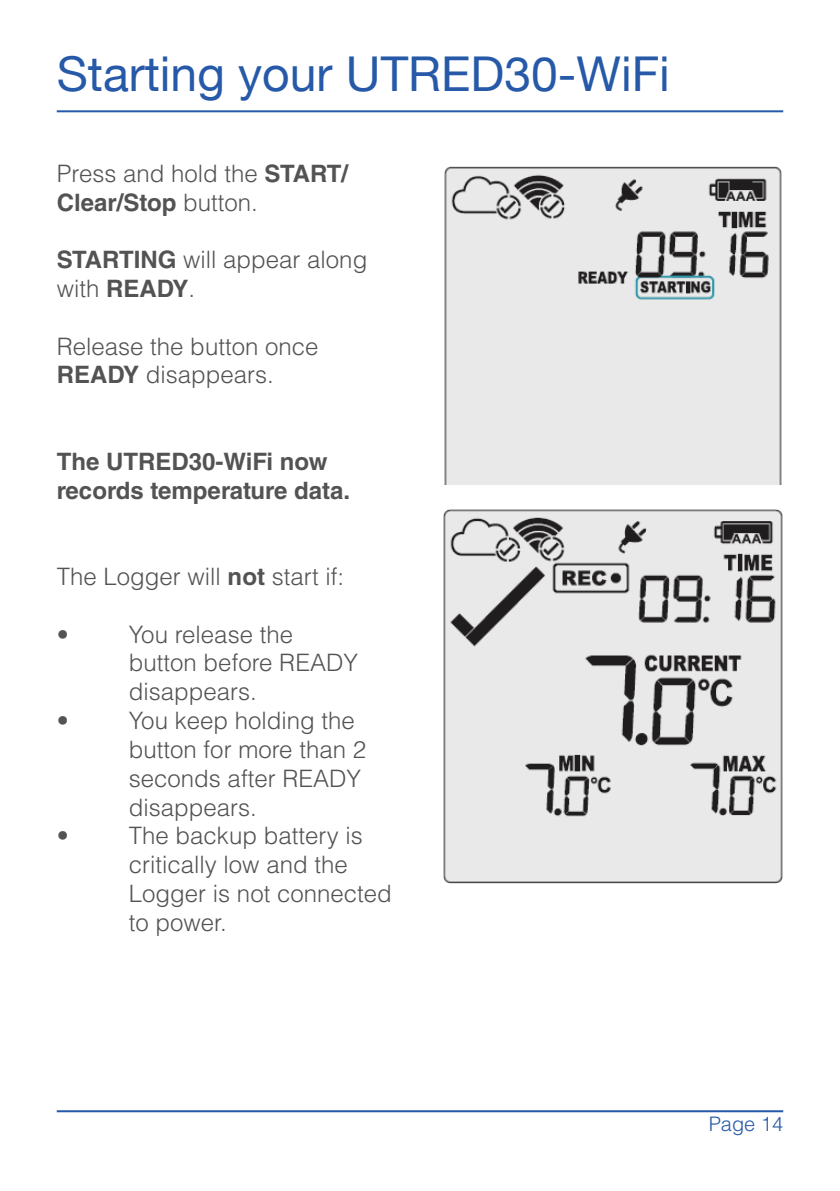
<style>
.page{position:relative;width:840px;height:1191px;background:#fff}
.page>*{position:absolute;margin:0;border:0;box-sizing:border-box;transform-origin:0 0}
.t1{font:48px "Helvetica Neue LT";color:#2659a8}
.t2{font:300 24px/28.8px "Helvetica LT Std";color:#525352}
.t3{font:700 24px/28.8px "Helvetica LT Std";color:#525352}
.t4{font:300 20px "Helvetica LT Std";color:#2659a8}
.s1{font-weight:700}
</style>
<div class="page">
<hr style="left:57px;top:1110px;width:725px;height:2px;background:#2659a8">
<hr style="left:57px;top:110px;width:725px;height:2px;background:#2659a8">
<img style="left:444px;top:166px;width:338px;height:318px">
<img style="left:443px;top:509px;width:339px;height:375px">
<h1 class="t1" style="left:57px;top:55px;width:614px">Starting your UTRED30-WiFi</h1>
<p class="t2" style="left:57px;top:161px;width:293px">Press and hold the <span class="s1">START/<br>Clear/Stop</span> button.</p>
<p class="t2" style="left:57px;top:247px;width:312px"><span class="s1">STARTING</span> will appear along with <span class="s1">READY</span>.</p>
<p class="t2" style="left:57px;top:334px;width:263px">Release the button once<br><span class="s1">READY</span> disappears.</p>
<p class="t3" style="left:57px;top:449px;width:295px">The UTRED30-WiFi now records temperature data.</p>
<p class="t2" style="left:57px;top:564px;width:289px">The Logger will <span class="s1">not</span> start if:</p>
<p class="t2" style="left:57px;top:622px;width:13px">•</p>
<p class="t2" style="left:129px;top:622px;width:230px">You release the button before READY disappears.</p>
<p class="t2" style="left:57px;top:708px;width:13px">•</p>
<p class="t2" style="left:129px;top:708px;width:239px">You keep holding the button for more than 2 seconds after READY disappears.</p>
<p class="t2" style="left:57px;top:823px;width:13px">•</p>
<p class="t2" style="left:129px;top:823px;width:264px">The backup battery is critically low and the<br>Logger is not connected to power.</p>
<p class="t4" style="left:708px;top:1115px;width:76px">Page 14</p>
</div>
